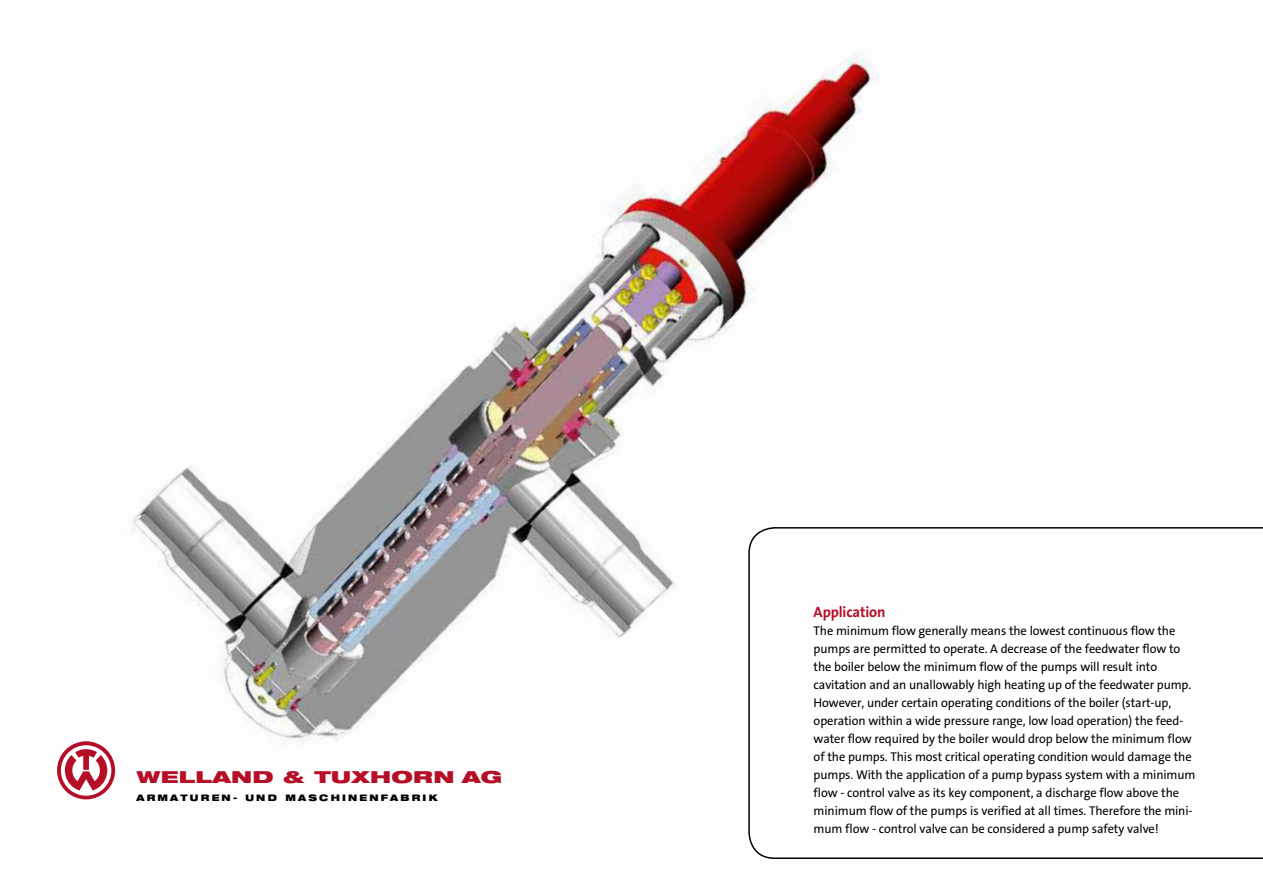
<style>
.page{position:relative;width:1263px;height:893px;background:#fff}
.page>*{position:absolute;margin:0;border:0;box-sizing:border-box;transform-origin:0 0}
.t1{font:900 expanded 16.5px "Helvetica Neue";letter-spacing:.015em;color:#b50e26;scale:1.25 1}
.t2{font:700 15px "The Sans B7";letter-spacing:-.01em;color:#b50e26}
.t3{font:12.75px/18px "The Sans B5 Plain";letter-spacing:-.01em;color:#000}
.t4{font:900 expanded 9px "Helvetica Neue";letter-spacing:.245em;color:#000}
</style>
<div class="page">
<img style="left:82px;top:51px;width:798px;height:749px">
<svg style="left:748px;top:527px;width:515px;height:332px"></svg>
<div style="left:850px;top:186px;width:413px;height:326px;background:#fff"></div>
<svg style="left:57px;top:741px;width:58px;height:58px"></svg>
<p class="t1" style="left:136px;top:766px;width:294px">WELLAND &amp; TUXHORN AG</p>
<p class="t4" style="left:136px;top:792px;width:303px">ARMATUREN- UND MASCHINENFABRIK</p>
<p class="t2" style="left:814px;top:603px;width:73px">Application</p>
<p class="t3" style="left:814px;top:622px;width:383px">The minimum flow generally means the lowest continuous flow the pumps are permitted to operate. A decrease of the feedwater flow to the boiler below the minimum flow of the pumps will result into cavitation and an unallowably high heating up of the feedwater pump.<br>However, under certain operating conditions of the boiler (start-up, operation within a wide pressure range, low load operation) the feed&shy;water flow required by the boiler would drop below the minimum flow of the pumps. This most critical operating condition would damage the pumps. With the application of a pump bypass system with a minimum flow - control valve as its key component, a discharge flow above the minimum flow of the pumps is verified at all times. Therefore the mini&shy;mum flow - control valve can be considered a pump safety valve!</p>
</div>
